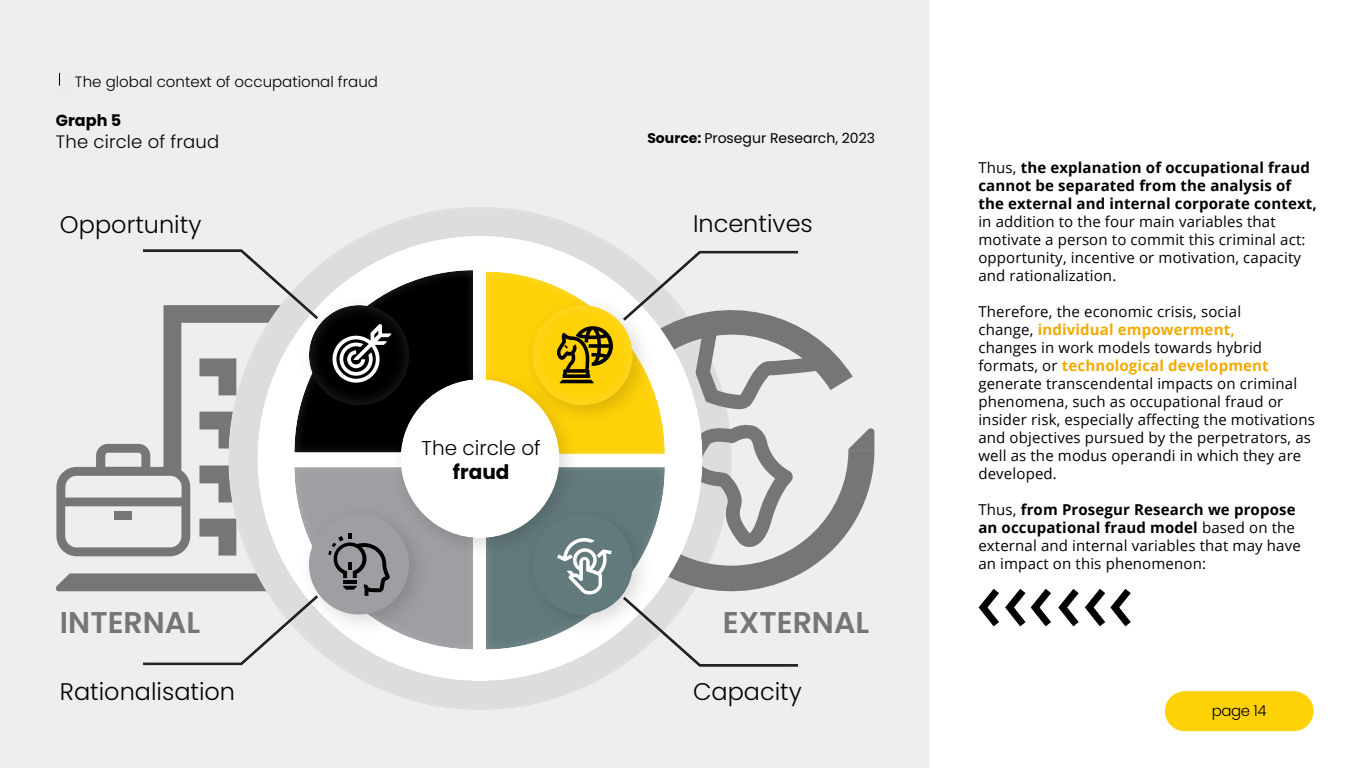
<style>
.page{position:relative;width:1366px;height:768px;background:#fff}
.page>*{position:absolute;margin:0;border:0;box-sizing:border-box;transform-origin:0 0}
.t1{font:600 30px "Poppins";color:#767676}
.t2{font:300 24px "Poppins";color:#000}
.t3{font:300 20px "Poppins";color:#000}
.t4{font:700 20px "Poppins";color:#000}
.t5{font:300 18px "Poppins";letter-spacing:.01em;color:#000}
.t6{font:700 16px "Poppins";color:#000}
.t7{font:15px/18px "Open Sans";letter-spacing:.01em;color:#000}
.t8{font:700 15px/18px "Open Sans";letter-spacing:.01em;color:#000}
.t9{font:300 15px "Poppins";color:#000}
.t10{font:14px "Poppins";color:#000}
.s1{font-weight:700}
.s2{font-weight:400}
.s3{font-weight:700;color:#f2aa00}
</style>
<div class="page">
<div style="left:0;top:0;width:938px;height:768px;background:#eeeeef"></div>
<div style="left:1165px;top:691px;width:149px;height:40px;background:#ffd208;border-radius:20px"></div>
<svg style="left:59px;top:73px;width:1px;height:13px"></svg>
<svg style="left:96px;top:443px;width:124px;height:23px"></svg>
<div style="left:220px;top:200px;width:521px;height:511px;background:#fff;opacity:.18"></div>
<svg style="left:798px;top:326px;width:76px;height:249px"></svg>
<div style="left:249px;top:229px;width:461px;height:453px;background:#fff;opacity:.18"></div>
<div style="left:391px;top:371px;width:177px;height:167px;background:#fff"></div>
<div style="left:134px;top:242px;width:193px;height:78px;background:#eeeeef"></div>
<div style="left:134px;top:595px;width:193px;height:78px;background:#fff;opacity:.18"></div>
<div style="left:614px;top:244px;width:193px;height:78px;background:#fff;opacity:.18"></div>
<div style="left:614px;top:596px;width:193px;height:78px;background:#eeeeef"></div>
<svg style="left:1034px;top:589px;width:15px;height:38px"></svg>
<div style="left:995px;top:588px;width:39px;height:46px;background:#000;opacity:.13"></div>
<div style="left:969px;top:588px;width:39px;height:46px;background:#000;opacity:.13"></div>
<svg style="left:1114px;top:589px;width:17px;height:38px"></svg>
<div style="left:1075px;top:588px;width:39px;height:46px;background:#000;opacity:.13"></div>
<div style="left:1049px;top:588px;width:39px;height:46px;background:#000;opacity:.13"></div>
<svg style="left:56px;top:466px;width:417px;height:199px"></svg>
<svg style="left:486px;top:251px;width:312px;height:416px"></svg>
<svg style="left:143px;top:249px;width:330px;height:203px"></svg>
<p class="t9" style="left:75px;top:73px;width:305px">The global context of occupational fraud</p>
<p class="t6" style="left:56px;top:111px;width:67px">Graph 5</p>
<p class="t5" style="left:56px;top:131px;width:165px">The circle of fraud</p>
<h2 class="t2" style="left:60px;top:210px;width:143px">Opportunity</h2>
<h3 class="t3" style="left:422px;top:436px;width:121px">The circle of</h3>
<h3 class="t4" style="left:453px;top:460px;width:58px">fraud</h3>
<p class="t10" style="left:647px;top:130px;width:229px"><span class="s1">Source:</span> Prosegur Research, 2023</p>
<h2 class="t2" style="left:693px;top:210px;width:121px">Incentives</h2>
<h1 class="t1" style="left:60px;top:605px;width:142px">INTERNAL</h1>
<h1 class="t1" style="left:723px;top:605px;width:148px">EXTERNAL</h1>
<h2 class="t2" style="left:60px;top:678px;width:177px">Rationalisation</h2>
<h2 class="t2" style="left:693px;top:678px;width:110px">Capacity</h2>
<p class="t8" style="left:978px;top:158px;width:340px"><span class="s2">Thus,</span> the explanation of occupational fraud cannot be separated from the analysis of the external and internal corporate context,</p>
<p class="t7" style="left:978px;top:212px;width:329px">in addition to the four main variables that motivate a person to commit this criminal act: opportunity, incentive or motivation, capacity and rationalization.</p>
<p class="t7" style="left:978px;top:302px;width:338px">Therefore, the economic crisis, social<br>change, <span class="s3">individual empowerment,<br></span>changes in work models towards hybrid formats, or <span class="s3">technological development </span>generate transcendental impacts on criminal phenomena, such as occupational fraud or insider risk, especially affecting the motivations and objectives pursued by the perpetrators, as well as the modus operandi in which they are developed.</p>
<p class="t7" style="left:978px;top:500px;width:324px">Thus, <span class="s1">from Prosegur Research we propose an occupational fraud model</span> based on the external and internal variables that may have an impact on this phenomenon:</p>
<p class="t9" style="left:1212px;top:702px;width:56px">page 14</p>
</div>
